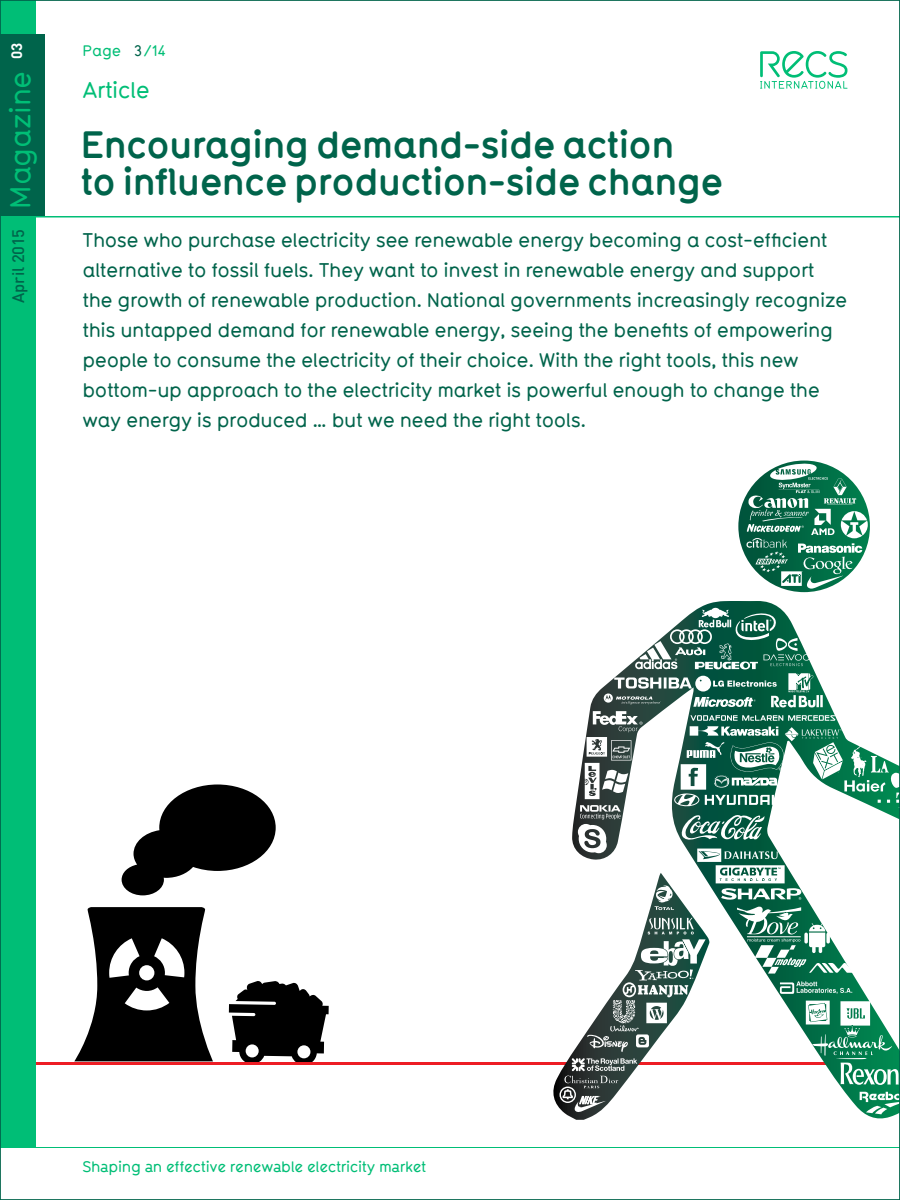
<style>
.page{position:relative;width:900px;height:1200px;background:#fff}
.page>*{position:absolute;margin:0;border:0;box-sizing:border-box;transform-origin:0 0}
.t1{font:700 37.5px/37.5px "Typ 1451";letter-spacing:-.03em;color:#00644b}
.t2{font:500 22.5px "Typ 1451";letter-spacing:-.02em;color:#00be76}
.t3{font:500 19.5px/30px "Typ 1451";letter-spacing:-.02em;color:#00644b}
.t4{font:500 16.5px "DIN";letter-spacing:-.005em;color:#00644b}
.t5{font:500 15px "Typ 1451 Alternate";letter-spacing:-.02em;color:#00be76}
.t6{font:500 15px "Typ 1451";color:#00be76}
.s1{font-family:"Typ 1451";font-size:28.5px;color:#00be76}
.s2{font-weight:700;font-size:15px;color:#fff}
.s3{color:#00644b}
</style>
<div class="page">
<svg style="left:760px;top:51px;width:87px;height:38px"></svg>
<div style="left:0;top:0;width:36px;height:1148px;background:#00be76"></div>
<hr style="left:0;top:216px;width:900px;height:2px;background:#00be76">
<div style="left:0;top:34px;width:45px;height:182px;background:#00644b"></div>
<hr style="left:0;top:1147px;width:900px;height:1px;background:#00be76">
<svg style="left:244px;top:981px;width:85px;height:81px"></svg>
<svg style="left:74px;top:784px;width:202px;height:277px"></svg>
<svg style="left:109px;top:938px;width:75px;height:72px"></svg>
<hr style="left:36px;top:1062px;width:812px;height:3px;background:#ed1d24">
<svg style="left:560px;top:463px;width:338px;height:651px"></svg>
<p class="t4" style="left:8px;top:303px;width:262px;rotate:-90deg">April 2015 <span class="s1">Magazine</span> <span class="s2">03</span></p>
<p class="t6" style="left:82px;top:40px;width:85px">Page <span class="s3">3</span>/14</p>
<p class="t2" style="left:82px;top:74px;width:69px">Article</p>
<h1 class="t1" style="left:80px;top:124px;width:645px">Encouraging demand-side action<br>to influence production-side change</h1>
<p class="t3" style="left:82px;top:224px;width:766px">Those who purchase electricity see renewable energy becoming a cost-efficient alternative to fossil fuels. They want to invest in renewable energy and support the growth of renewable production. National governments increasingly recognize this untapped demand for renewable energy, seeing the benefits of empowering people to consume the electricity of their choice. With the right tools, this new bottom-up approach to the electricity market is powerful enough to change the way energy is produced … but we need the right tools.</p>
<p class="t5" style="left:82px;top:1156px;width:345px">Shaping an effective renewable electricity market</p>
</div>
